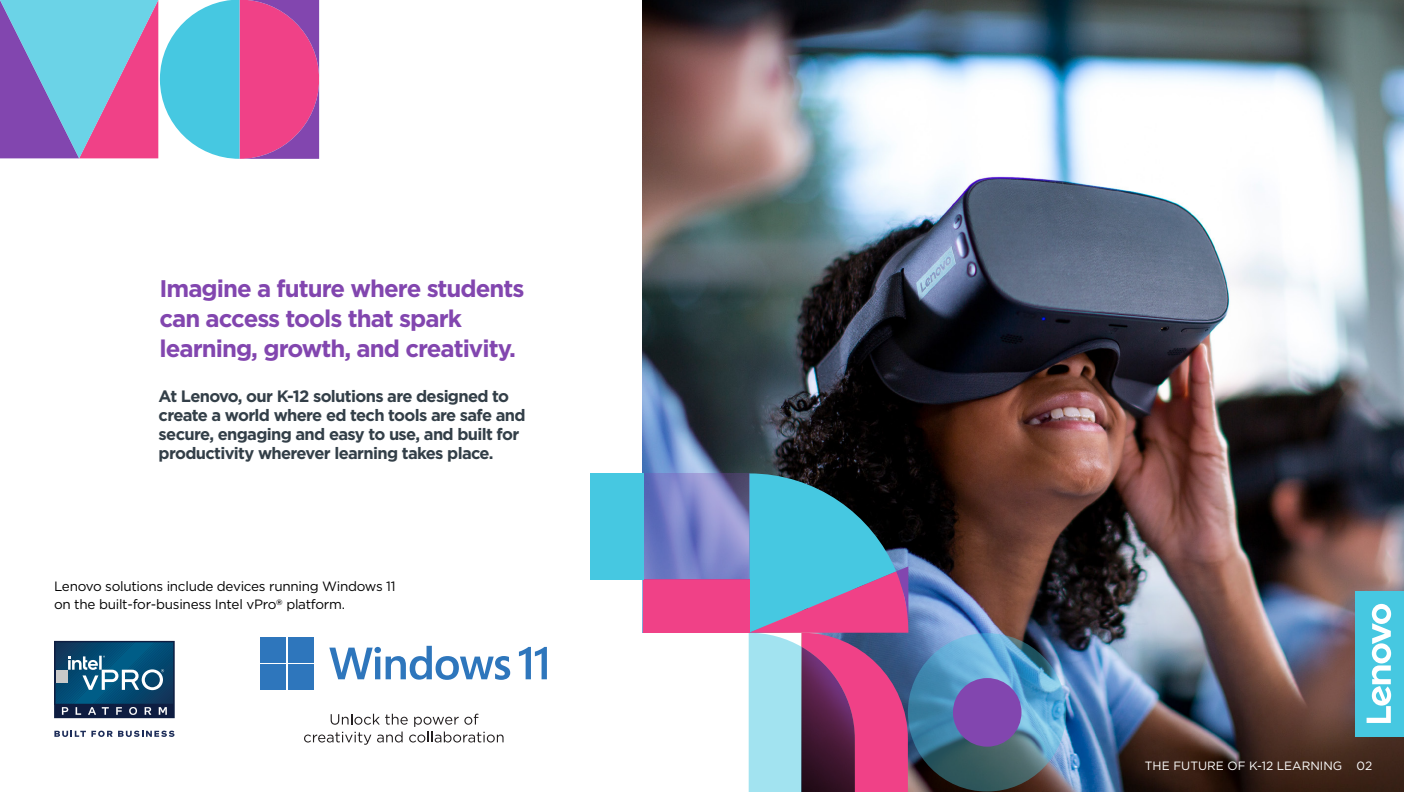
<style>
.page{position:relative;width:1404px;height:792px;background:#fff}
.page>*{position:absolute;margin:0;border:0;box-sizing:border-box;transform-origin:0 0}
.t1{font:700 24px/30px "Gotham";letter-spacing:-.04em;color:#8246af}
.t2{font:700 16.5px/18.9px "Gotham";letter-spacing:-.04em;color:#333f48}
.t3{font:13.5px/18px "Gotham";letter-spacing:-.02em;color:#000}
.t4{font:12px "Gotham";color:#fff}
</style>
<div class="page">
<img style="left:643px;top:0;width:761px;height:792px">
<div style="left:634px;top:632px;width:167px;height:159px;background:#fff"></div>
<svg style="left:749px;top:473px;width:159px;height:319px;background:#7d7b9e"></svg>
<div style="left:643px;top:579px;width:106px;height:53px;background:#f04187"></div>
<svg style="left:643px;top:473px;width:106px;height:106px;background:#7a83c5"></svg>
<div style="left:590px;top:473px;width:53px;height:106px;background:#46c8e1"></div>
<svg style="left:908px;top:633px;width:158px;height:158px;background:#4f8ca8"></svg>
<div style="left:953px;top:678px;width:69px;height:68px;background:#8246af;border-radius:50%"></div>
<svg style="left:0;top:0;width:319px;height:159px;background:#9b8cbf"></svg>
<div style="left:1356px;top:591px;width:48px;height:145px;background:#46c8e1"></div>
<svg style="left:1367px;top:604px;width:24px;height:119px"></svg>
<svg style="left:54px;top:730px;width:120px;height:7px"></svg>
<svg style="left:54px;top:641px;width:120px;height:77px;background:#25587b"></svg>
<div style="left:261px;top:637px;width:25px;height:25px;background:#2e76bc"></div>
<div style="left:288px;top:637px;width:26px;height:25px;background:#2e76bc"></div>
<div style="left:261px;top:664px;width:25px;height:26px;background:#2e76bc"></div>
<div style="left:288px;top:664px;width:26px;height:26px;background:#2e76bc"></div>
<svg style="left:329px;top:646px;width:181px;height:34px"></svg>
<svg style="left:519px;top:647px;width:28px;height:32px"></svg>
<svg style="left:304px;top:713px;width:200px;height:31px"></svg>
<h1 class="t1" style="left:159px;top:273px;width:367px">Imagine a future where students can access tools that spark learning, growth, and creativity.</h1>
<p class="t2" style="left:159px;top:387px;width:369px">At Lenovo, our K-12 solutions are designed to create a world where ed tech tools are safe and secure, engaging and easy to use, and built for productivity wherever learning takes place.</p>
<p class="t3" style="left:54px;top:577px;width:343px">Lenovo solutions include devices running Windows 11 on the built-for-business Intel vPro<sup>®</sup> platform.</p>
<p class="t4" style="left:1145px;top:758px;width:229px">THE FUTURE OF K-12 LEARNING 02</p>
</div>
